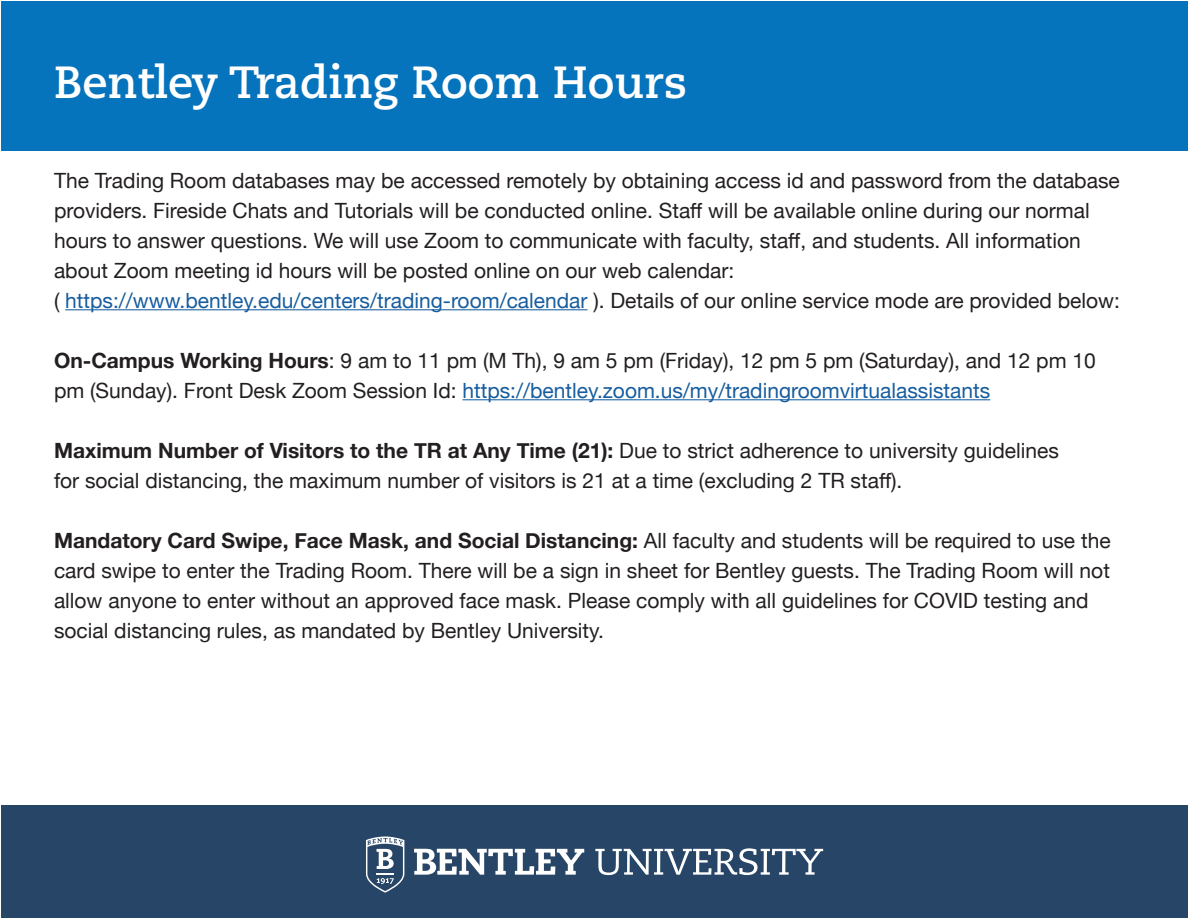
<style>
.page{position:relative;width:1188px;height:918px;background:#fff}
.page>*{position:absolute;margin:0;border:0;box-sizing:border-box;transform-origin:0 0}
.t1{font:700 45px "Caecilia LT Std";color:#fff}
.t2{font:21px/30px "Helvetica Neue";color:#231f20}
.t3{font:21px "Helvetica Neue";color:#175d9e}
.t4{font:700 21px "Helvetica Neue";color:#231f20}
.s1{color:#231f20}
.s2{font-weight:700}
.s3{font-weight:400}
</style>
<div class="page">
<div style="left:1px;top:805px;width:1187px;height:113px;background:#274566"></div>
<svg style="left:414px;top:849px;width:170px;height:26px"></svg>
<svg style="left:595px;top:848px;width:228px;height:27px"></svg>
<svg style="left:366px;top:837px;width:38px;height:56px"></svg>
<div style="left:1px;top:1px;width:1187px;height:150px;background:#0574bc"></div>
<hr style="left:65px;top:309px;width:523px;height:1px;background:#175d9e">
<hr style="left:462px;top:399px;width:528px;height:1px;background:#175d9e">
<p class="t1" style="left:54px;top:55px;width:635px">Bentley Trading Room Hours</p>
<p class="t2" style="left:54px;top:166px;width:1067px">The Trading Room databases may be accessed remotely by obtaining access id and password from the database</p>
<p class="t2" style="left:54px;top:196px;width:1037px">providers. Fireside Chats and Tutorials will be conducted online. Staff will be available online during our normal</p>
<p class="t2" style="left:54px;top:226px;width:1028px">hours to answer questions. We will use Zoom to communicate with faculty, staff, and students. All information about Zoom meeting id hours will be posted online on our web calendar:</p>
<p class="t3" style="left:54px;top:285px;width:1068px"><span class="s1">(</span> https://www.bentley.edu/centers/trading-room/calendar <span class="s1">). Details of our online service mode are provided below:</span></p>
<p class="t2" style="left:54px;top:346px;width:1043px"><span class="s2">On-Campus Working Hours</span>: 9 am to 11 pm (M Th), 9 am 5 pm (Friday), 12 pm 5 pm (Saturday), and 12 pm 10</p>
<p class="t3" style="left:54px;top:375px;width:938px"><span class="s1">pm (Sunday). Front Desk Zoom Session Id:</span> https://bentley.zoom.us/my/tradingroomvirtualassistants</p>
<p class="t4" style="left:54px;top:434px;width:1006px">Maximum Number of Visitors to the TR at Any Time (21): <span class="s3">Due to strict adherence to university guidelines</span></p>
<p class="t2" style="left:54px;top:466px;width:850px">for social distancing, the maximum number of visitors is 21 at a time (excluding 2 TR staff).</p>
<p class="t4" style="left:54px;top:524px;width:1058px">Mandatory Card Swipe, Face Mask, and Social Distancing: <span class="s3">All faculty and students will be required to use the</span></p>
<p class="t2" style="left:54px;top:556px;width:1057px">card swipe to enter the Trading Room. There will be a sign in sheet for Bentley guests. The Trading Room will not</p>
<p class="t2" style="left:54px;top:586px;width:1036px">allow anyone to enter without an approved face mask. Please comply with all guidelines for COVID testing and</p>
<p class="t2" style="left:54px;top:616px;width:551px">social distancing rules, as mandated by Bentley University.</p>
</div>
